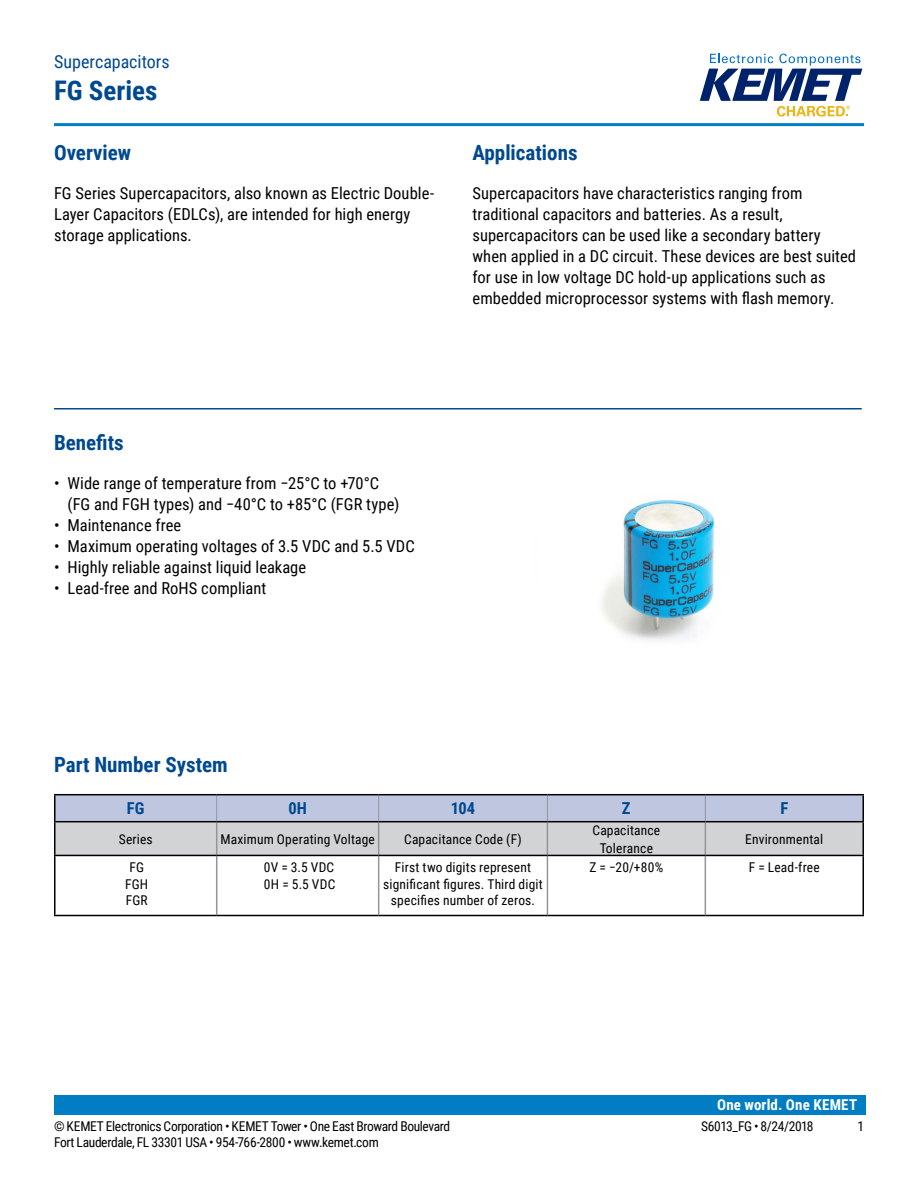
<style>
.page{position:relative;width:918px;height:1188px;background:#fff}
.page>*{position:absolute;margin:0;border:0;box-sizing:border-box;transform-origin:0 0}
.t1{font:700 27px "Roboto Condensed";color:#004990}
.t2{font:700 21px "Roboto Condensed";color:#004990}
.t3{font:18px "Roboto Condensed";color:#004990}
.t4{font:16.5px/21px "Roboto Condensed";letter-spacing:.005em;color:#000}
.t5{font:700 16.5px "Roboto Condensed";letter-spacing:.005em;color:#004990}
.t6{font:700 15px "Roboto Condensed";letter-spacing:.015em;color:#fff}
.t7{font:13.5px/16.2px "Roboto Condensed";letter-spacing:.01em;color:#000;text-align:center}
.t8{font:13.5px "Roboto Condensed";letter-spacing:-.025em;color:#000}
.t9{font:13.5px "Roboto Condensed";letter-spacing:-.035em;color:#000}
</style>
<div class="page">
<svg style="left:700px;top:54px;width:162px;height:63px"></svg>
<hr style="left:54px;top:123px;width:810px;height:3px;background:#007dc3">
<div style="left:54px;top:1095px;width:811px;height:20px;background:#007dc3"></div>
<hr style="left:54px;top:408px;width:808px;height:2px;background:#004990">
<svg style="left:56px;top:795px;width:806px;height:120px"></svg>
<hr style="left:216px;top:822px;width:1px;height:33px;background:#939598">
<hr style="left:378px;top:822px;width:1px;height:33px;background:#939598">
<hr style="left:547px;top:822px;width:1px;height:33px;background:#939598">
<hr style="left:705px;top:822px;width:1px;height:33px;background:#939598">
<hr style="left:216px;top:856px;width:1px;height:59px;background:#939598">
<hr style="left:378px;top:856px;width:1px;height:59px;background:#939598">
<hr style="left:547px;top:856px;width:1px;height:59px;background:#939598">
<hr style="left:705px;top:856px;width:1px;height:59px;background:#939598">
<hr style="left:54px;top:855px;width:163px;height:1px;background:#000">
<hr style="left:217px;top:855px;width:162px;height:1px;background:#000">
<hr style="left:379px;top:855px;width:168px;height:1px;background:#000">
<hr style="left:547px;top:855px;width:158px;height:1px;background:#000">
<hr style="left:705px;top:855px;width:159px;height:1px;background:#000">
<hr style="left:54px;top:822px;width:2px;height:33px;background:#000">
<hr style="left:862px;top:822px;width:2px;height:33px;background:#000">
<hr style="left:54px;top:856px;width:2px;height:59px;background:#000">
<hr style="left:862px;top:856px;width:2px;height:59px;background:#000">
<hr style="left:54px;top:915px;width:163px;height:1px;background:#000">
<hr style="left:217px;top:915px;width:162px;height:1px;background:#000">
<hr style="left:379px;top:915px;width:168px;height:1px;background:#000">
<hr style="left:547px;top:915px;width:158px;height:1px;background:#000">
<hr style="left:705px;top:915px;width:159px;height:1px;background:#000">
<hr style="left:54px;top:794px;width:163px;height:1px;background:#000">
<hr style="left:54px;top:795px;width:2px;height:26px;background:#000">
<hr style="left:217px;top:794px;width:162px;height:1px;background:#000">
<hr style="left:379px;top:794px;width:168px;height:1px;background:#000">
<hr style="left:547px;top:794px;width:158px;height:1px;background:#000">
<hr style="left:705px;top:794px;width:159px;height:1px;background:#000">
<hr style="left:862px;top:795px;width:2px;height:26px;background:#000">
<hr style="left:54px;top:821px;width:163px;height:1px;background:#000">
<hr style="left:217px;top:821px;width:162px;height:1px;background:#000">
<hr style="left:379px;top:821px;width:168px;height:1px;background:#000">
<hr style="left:547px;top:821px;width:158px;height:1px;background:#000">
<hr style="left:705px;top:821px;width:159px;height:1px;background:#000">
<img style="left:601px;top:500px;width:114px;height:141px">
<p class="t3" style="left:54px;top:48px;width:117px">Supercapacitors</p>
<h1 class="t1" style="left:54px;top:71px;width:105px">FG Series</h1>
<p class="t2" style="left:54px;top:138px;width:79px">Overview</p>
<p class="t4" style="left:54px;top:182px;width:382px">FG Series Supercapacitors, also known as Electric Double-<br>Layer Capacitors (EDLCs), are intended for high energy storage applications.</p>
<p class="t2" style="left:472px;top:138px;width:107px">Applications</p>
<p class="t4" style="left:472px;top:182px;width:385px">Supercapacitors have characteristics ranging from traditional capacitors and batteries. As a result, supercapacitors can be used like a secondary battery when applied in a DC circuit. These devices are best suited for use in low voltage DC hold-up applications such as embedded microprocessor systems with flash memory.</p>
<p class="t2" style="left:54px;top:428px;width:71px">Benefits</p>
<p class="t4" style="left:67px;top:472px;width:333px;text-indent:-13px">• Wide range of temperature from −25°C to +70°C (FG and FGH types) and −40°C to +85°C (FGR type)</p>
<p class="t4" style="left:54px;top:514px;width:129px">• Maintenance free</p>
<p class="t4" style="left:54px;top:535px;width:362px">• Maximum operating voltages of 3.5 VDC and 5.5 VDC</p>
<p class="t4" style="left:54px;top:556px;width:254px">• Highly reliable against liquid leakage</p>
<p class="t4" style="left:54px;top:577px;width:214px">• Lead-free and RoHS compliant</p>
<p class="t2" style="left:54px;top:750px;width:175px">Part Number System</p>
<p class="t5" style="left:127px;top:797px;width:19px">FG</p>
<p class="t5" style="left:288px;top:797px;width:20px">0H</p>
<p class="t5" style="left:451px;top:797px;width:26px">104</p>
<p class="t5" style="left:622px;top:797px;width:10px">Z</p>
<p class="t5" style="left:780px;top:797px;width:9px">F</p>
<p class="t7" style="left:119px;top:830px;width:35px">Series</p>
<p class="t7" style="left:220px;top:830px;width:156px">Maximum Operating Voltage</p>
<p class="t7" style="left:404px;top:830px;width:119px">Capacitance Code (F)</p>
<p class="t7" style="left:592px;top:820px;width:69px;line-height:18px">Capacitance<br>Tolerance</p>
<p class="t7" style="left:745px;top:830px;width:79px">Environmental</p>
<p class="t7" style="left:125px;top:859px;width:25px">FG<br>FGH<br>FGR</p>
<p class="t7" style="left:264px;top:859px;width:73px;text-align:left">0V = 3.5 VDC<br>0H = 5.5 VDC</p>
<p class="t7" style="left:383px;top:859px;width:161px">First two digits represent significant figures. Third digit specifies number of zeros.</p>
<p class="t7" style="left:589px;top:859px;width:75px">Z = −20/+80%</p>
<p class="t7" style="left:749px;top:859px;width:73px">F = Lead-free</p>
<p class="t6" style="left:717px;top:1094px;width:142px">One world. One KEMET</p>
<p class="t8" style="left:54px;top:1116px;width:398px">© KEMET Electronics Corporation • KEMET Tower • One East Broward Boulevard</p>
<p class="t9" style="left:701px;top:1116px;width:114px">S6013_FG • 8/24/2018</p>
<p class="t7" style="left:857px;top:1117px;width:8px">1</p>
<p class="t8" style="left:54px;top:1133px;width:326px">Fort Lauderdale, FL 33301 USA • 954-766-2800 • www.kemet.com</p>
</div>
